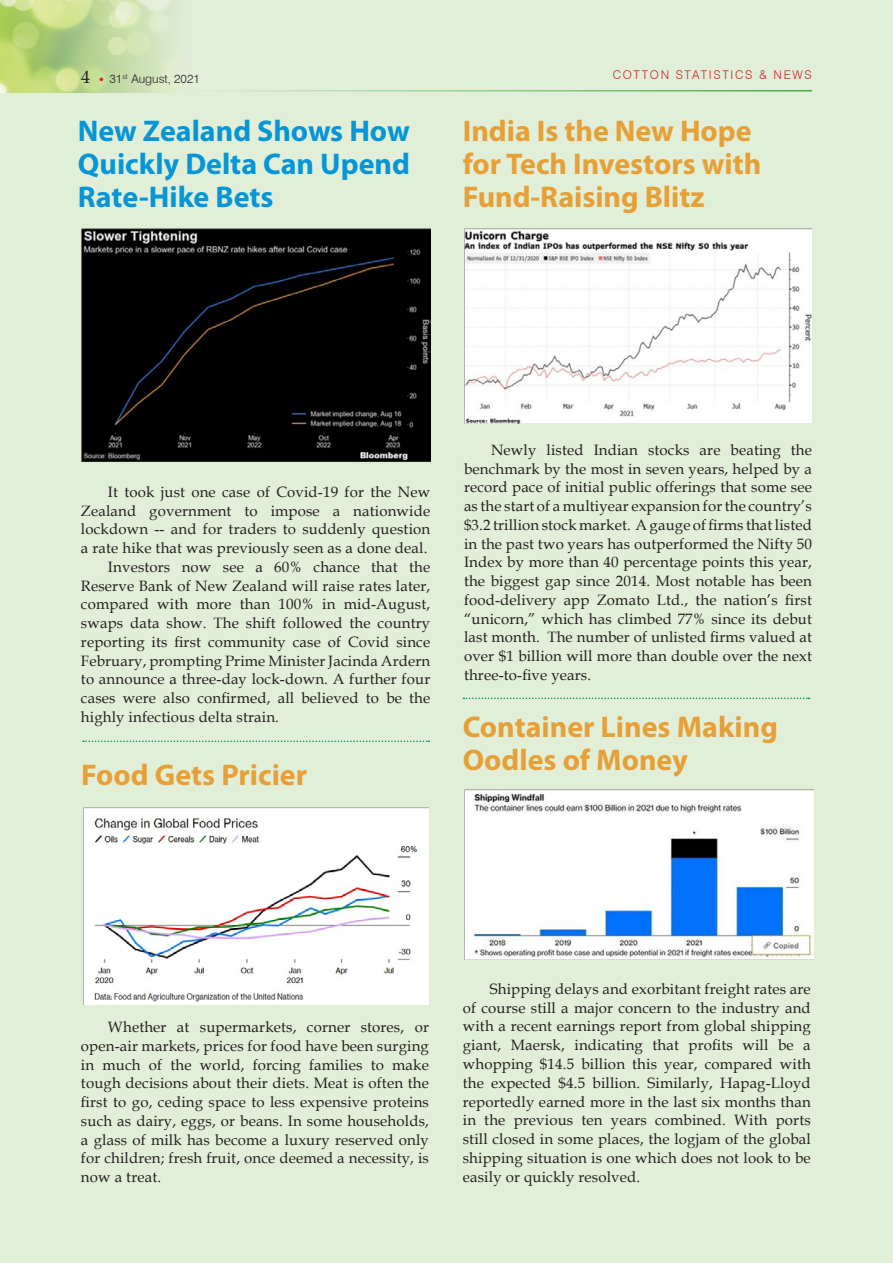
<style>
.page{position:relative;width:893px;height:1263px;background:#e2efd8}
.page>*{position:absolute;margin:0;border:0;box-sizing:border-box;transform-origin:0 0}
.SUB_HEAD{font:700 30px/33px "Myriad Pro";color:#e6a037}
.SUB_HEAD-2{font:700 30px/33px "Myriad Pro";color:#0696d7;text-align:justify}
.t1{font:18px "Book Antiqua";color:#231f20}
.BODY_TEXT{font:15px/18.8px "Book Antiqua";letter-spacing:.01em;color:#231f20;text-align:justify}
.t2{font:300 12px "Swiss 721 BT";letter-spacing:.14em;color:#d1232a}
.t3{font:300 12px "Swiss 721 BT";color:#231f20}
</style>
<div class="page">
<img style="left:0;top:0;width:174px;height:93px">
<hr style="left:186px;top:90px;width:626px;height:2px;background:#40ae49">
<img style="left:82px;top:228px;width:348px;height:234px">
<svg style="left:83px;top:740px;width:346px;height:2px"></svg>
<svg style="left:463px;top:698px;width:347px;height:1px"></svg>
<img style="left:465px;top:228px;width:347px;height:196px">
<img style="left:83px;top:808px;width:346px;height:197px">
<img style="left:465px;top:789px;width:348px;height:170px">
<p class="t1" style="left:81px;top:64px;width:10px">4</p>
<p class="t2" style="left:613px;top:67px;width:201px">COTTON STATISTICS &amp; NEWS</p>
<p class="t3" style="left:110px;top:71px;width:92px">31<sup>st</sup> August, 2021</p>
<p class="SUB_HEAD-2" style="left:78px;top:114px;width:334px">New Zealand Shows How Quickly Delta Can Upend Rate-Hike Bets</p>
<p class="SUB_HEAD" style="left:463px;top:114px;width:300px">India Is the New Hope for Tech Investors with<br>Fund-Raising Blitz</p>
<p class="BODY_TEXT" style="left:81px;top:482px;width:351px;text-indent:27px">It took just one case of Covid-19 for the New Zealand government to impose a nationwide lockdown -- and for traders to suddenly question a rate hike that was previously seen as a done deal.</p>
<p class="BODY_TEXT" style="left:81px;top:557px;width:351px;text-indent:27px">Investors now see a 60% chance that the Reserve Bank of New Zealand will raise rates later, compared with more than 100% in mid-August, swaps data show. The shift followed the country reporting its first community case of Covid since February, prompting Prime Minister Jacinda Ardern to announce a three-day lock-down. A further four cases were also confirmed, all believed to be the highly infectious delta strain.</p>
<p class="SUB_HEAD" style="left:81px;top:758px;width:228px">Food Gets Pricier</p>
<p class="BODY_TEXT" style="left:464px;top:440px;width:349px;text-indent:27px">Newly listed Indian stocks are beating the benchmark by the most in seven years, helped by a record pace of initial public offerings that some see as the start of a multiyear expansion for the country’s $3.2 trillion stock market. A gauge of firms that listed in the past two years has outperformed the Nifty 50<br>Index by more than 40 percentage points this year, the biggest gap since 2014. Most notable has been food-delivery app Zomato Ltd., the nation’s first “unicorn,” which has climbed 77% since its debut last month. The number of unlisted firms valued at over $1 billion will more than double over the next three-to-five years.</p>
<p class="SUB_HEAD" style="left:463px;top:709px;width:317px">Container Lines Making<br>Oodles of Money</p>
<p class="BODY_TEXT" style="left:81px;top:1017px;width:349px;text-indent:27px">Whether at supermarkets, corner stores, or open-air markets, prices for food have been surging in much of the world, forcing families to make tough decisions about their diets. Meat is often the first to go, ceding space to less expensive proteins such as dairy, eggs, or beans. In some households, a glass of milk has become a luxury reserved only for children; fresh fruit, once deemed a necessity, is now a treat.</p>
<p class="BODY_TEXT" style="left:463px;top:979px;width:349px;text-indent:27px">Shipping delays and exorbitant freight rates are of course still a major concern to the industry and with a recent earnings report from global shipping giant, Maersk, indicating that profits will be a whopping $14.5 billion this year, compared with the expected $4.5 billion. Similarly, Hapag-Lloyd reportedly earned more in the last six months than in the previous ten years combined. With ports still closed in some places, the logjam of the global shipping situation is one which does not look to be easily or quickly resolved.</p>
</div>
